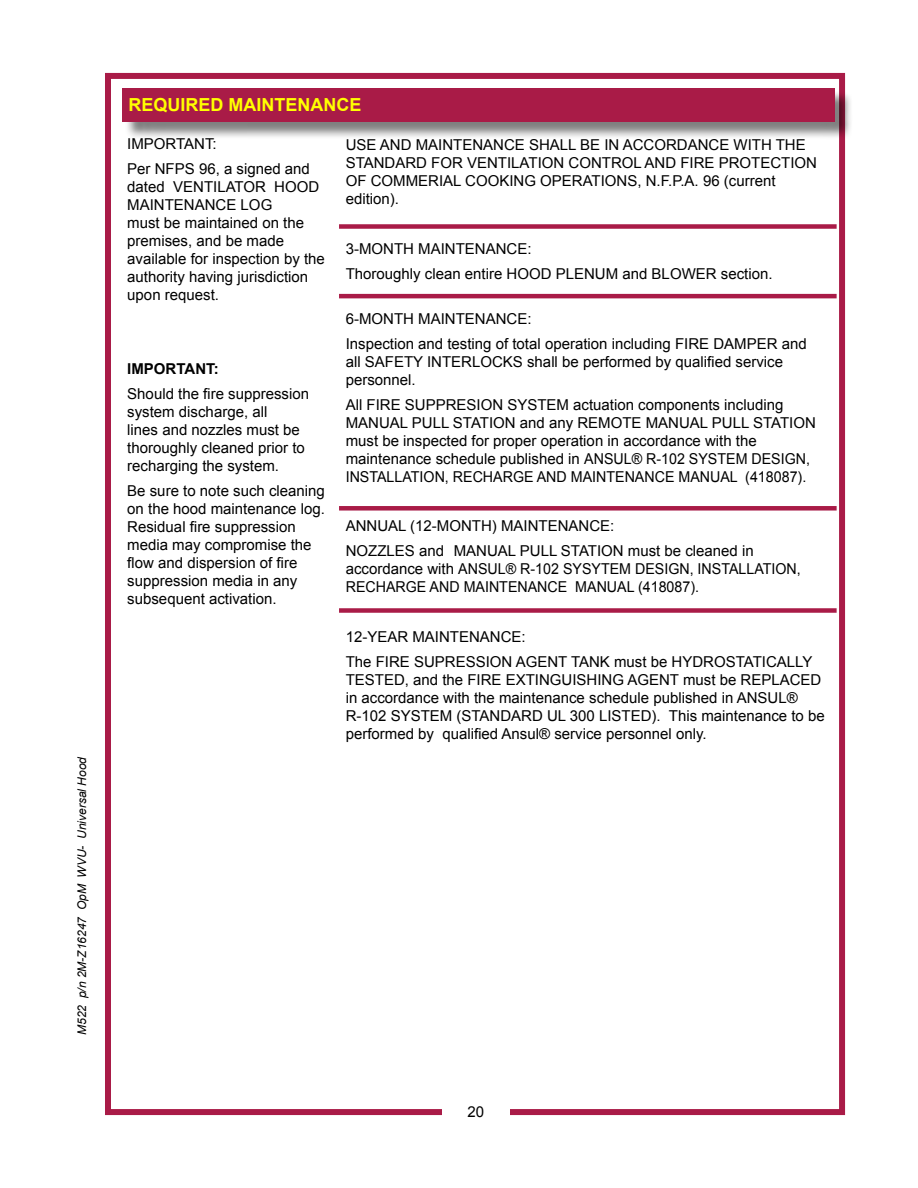
<style>
.page{position:relative;width:918px;height:1188px;background:#fff}
.page>*{position:absolute;margin:0;border:0;box-sizing:border-box;transform-origin:0 0}
.t1{font:700 18px "Arial";color:#ff0}
.t2{font:15px/18px "Arial";color:#000}
.t3{font:700 15px "Arial";color:#000}
.t4{font:italic 12px "Arial";color:#000}
</style>
<div class="page">
<div style="left:105px;top:73px;width:740px;height:1042px;border:6px solid #a91b47"></div>
<div style="left:442px;top:1102px;width:68px;height:21px;background:#fff"></div>
<div style="left:124px;top:90px;width:729px;height:50px;background:#000;opacity:.5"></div>
<div style="left:122px;top:88px;width:713px;height:34px;background:#a91b47"></div>
<div style="left:339px;top:224px;width:498px;height:5px;background:#a91b47"></div>
<hr style="left:339px;top:294px;width:498px;height:4px;background:#a91b47">
<div style="left:339px;top:506px;width:498px;height:5px;background:#a91b47"></div>
<div style="left:339px;top:608px;width:498px;height:5px;background:#a91b47"></div>
<p class="t4" style="left:74px;top:1035px;width:280px;rotate:-90deg">M522 p/n 2M-Z16247 OpM WVU- Universal Hood</p>
<p class="t1" style="left:129px;top:93px;width:234px">REQUIRED MAINTENANCE</p>
<p class="t2" style="left:346px;top:136px;width:473px">USE AND MAINTENANCE SHALL BE IN ACCORDANCE WITH THE STANDARD FOR VENTILATION CONTROL AND FIRE PROTECTION OF COMMERIAL COOKING OPERATIONS, N.F.P.A. 96 (current edition).</p>
<p class="t2" style="left:346px;top:236px;width:428px;line-height:24.9px">3-MONTH MAINTENANCE:<br>Thoroughly clean entire HOOD PLENUM and BLOWER section.</p>
<p class="t2" style="left:346px;top:306px;width:463px;line-height:24.9px">6-MONTH MAINTENANCE:<br>Inspection and testing of total operation including FIRE DAMPER and</p>
<p class="t2" style="left:346px;top:353px;width:439px">all SAFETY INTERLOCKS shall be performed by qualified service personnel.</p>
<p class="t2" style="left:346px;top:395px;width:472px">All FIRE SUPPRESION SYSTEM actuation components including MANUAL PULL STATION and any REMOTE MANUAL PULL STATION must be inspected for proper operation in accordance with the maintenance schedule published in ANSUL® R-102 SYSTEM DESIGN, INSTALLATION, RECHARGE AND MAINTENANCE MANUAL (418087).</p>
<p class="t2" style="left:346px;top:514px;width:410px;line-height:24.9px">ANNUAL (12-MONTH) MAINTENANCE:<br>NOZZLES and MANUAL PULL STATION must be cleaned in</p>
<p class="t2" style="left:346px;top:560px;width:457px">accordance with ANSUL® R-102 SYSYTEM DESIGN, INSTALLATION,<br>RECHARGE AND MAINTENANCE MANUAL (418087).</p>
<p class="t2" style="left:346px;top:624px;width:468px;line-height:24.9px">12-YEAR MAINTENANCE:<br>The FIRE SUPRESSION AGENT TANK must be HYDROSTATICALLY</p>
<p class="t2" style="left:346px;top:671px;width:481px">TESTED, and the FIRE EXTINGUISHING AGENT must be REPLACED in accordance with the maintenance schedule published in ANSUL® R-102 SYSTEM (STANDARD UL 300 LISTED). This maintenance to be performed by qualified Ansul® service personnel only.</p>
<p class="t2" style="left:127px;top:131px;width:184px;line-height:24.9px">IMPORTANT:<br>Per NFPS 96, a signed and</p>
<p class="t2" style="left:127px;top:178px;width:199px">dated VENTILATOR HOOD<br>MAINTENANCE LOG<br>must be maintained on the premises, and be made available for inspection by the authority having jurisdiction upon request.</p>
<p class="t3" style="left:127px;top:359px;width:93px">IMPORTANT:</p>
<p class="t2" style="left:127px;top:385px;width:183px">Should the fire suppression system discharge, all<br>lines and nozzles must be thoroughly cleaned prior to recharging the system.</p>
<p class="t2" style="left:127px;top:482px;width:199px">Be sure to note such cleaning on the hood maintenance log.<br>Residual fire suppression media may compromise the flow and dispersion of fire suppression media in any subsequent activation.</p>
<p class="t2" style="left:468px;top:1103px;width:18px">20</p>
</div>
